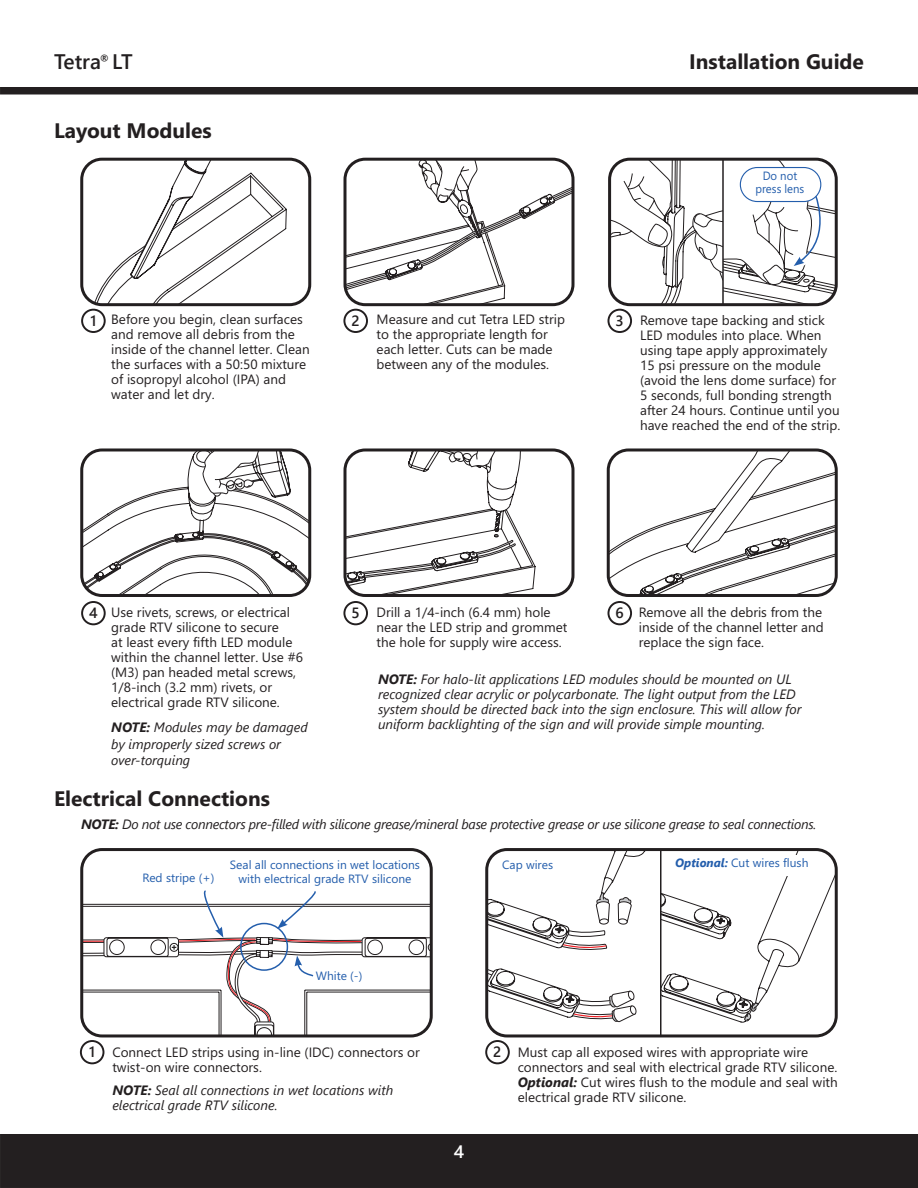
<style>
.page{position:relative;width:918px;height:1188px;background:#fff}
.page>*{position:absolute;margin:0;border:0;box-sizing:border-box;transform-origin:0 0}
.t1{font:700 21px "Segoe UI";color:#231f20}
.t2{font:600 21px "Segoe UI";color:#231f20}
.t3{font:600 18px "Segoe UI";color:#fff}
.t4{font:600 14.85px "Segoe UI";color:#231f20}
.t5{font:13.5px/15px "Segoe UI";color:#231f20}
.t6{font:italic 13.5px/15px "Segoe UI";color:#231f20}
.t7{font:italic 13.5px "Segoe UI";letter-spacing:-.02em;color:#231f20}
.t8{font:12px "Segoe UI";color:#245eac}
.t9{font:12px/13.5px "Segoe UI";color:#245eac;text-align:center;scale:.94 1}
.s1{font-weight:700}
.s2{font-weight:700;font-style:italic}
</style>
<div class="page">
<div style="left:0;top:1134px;width:918px;height:54px;background:#231f20"></div>
<div style="left:0;top:87px;width:918px;height:7px;background:#231f20"></div>
<svg style="left:84px;top:159px;width:226px;height:146px"></svg>
<div style="left:80px;top:158px;width:231px;height:148px;border:3px solid #231f20;border-radius:20px"></div>
<svg style="left:345px;top:159px;width:228px;height:146px"></svg>
<div style="left:344px;top:158px;width:230px;height:148px;border:3px solid #231f20;border-radius:20px"></div>
<div style="left:608px;top:158px;width:230px;height:148px;border:3px solid #231f20;border-radius:20px"></div>
<svg style="left:610px;top:159px;width:226px;height:146px"></svg>
<div style="left:740px;top:168px;width:81px;height:34px;background:#fff;border-radius:17px"></div>
<div style="left:740px;top:167px;width:81px;height:35px;border:1px solid #245eac;border-radius:17px"></div>
<svg style="left:84px;top:452px;width:226px;height:143px"></svg>
<div style="left:80px;top:448px;width:231px;height:149px;border:3px solid #231f20;border-radius:20px"></div>
<svg style="left:345px;top:452px;width:228px;height:143px"></svg>
<div style="left:344px;top:448px;width:230px;height:149px;border:3px solid #231f20;border-radius:20px"></div>
<svg style="left:608px;top:452px;width:226px;height:143px"></svg>
<div style="left:607px;top:448px;width:231px;height:149px;border:3px solid #231f20;border-radius:20px"></div>
<div style="left:80px;top:848px;width:353px;height:189px;border:3px solid #231f20;border-radius:20px"></div>
<svg style="left:82px;top:889px;width:349px;height:147px"></svg>
<div style="left:240px;top:923px;width:48px;height:48px;border:2px solid #245eac;border-radius:50%"></div>
<svg style="left:489px;top:852px;width:345px;height:184px"></svg>
<div style="left:485px;top:848px;width:353px;height:189px;border:3px solid #231f20;border-radius:20px"></div>
<div style="left:675px;top:855px;width:135px;height:21px;background:#fff"></div>
<div style="left:81px;top:309px;width:25px;height:24px;border:2px solid #231f20;border-radius:50%"></div>
<div style="left:81px;top:601px;width:25px;height:24px;border:2px solid #231f20;border-radius:50%"></div>
<div style="left:80px;top:1040px;width:24px;height:24px;border:2px solid #231f20;border-radius:50%"></div>
<div style="left:485px;top:1040px;width:25px;height:24px;border:2px solid #231f20;border-radius:50%"></div>
<div style="left:343px;top:309px;width:25px;height:24px;border:2px solid #231f20;border-radius:50%"></div>
<div style="left:343px;top:601px;width:25px;height:24px;border:2px solid #231f20;border-radius:50%"></div>
<div style="left:608px;top:309px;width:24px;height:24px;border:2px solid #231f20;border-radius:50%"></div>
<div style="left:608px;top:601px;width:24px;height:24px;border:2px solid #231f20;border-radius:50%"></div>
<h1 class="t2" style="left:54px;top:42px;width:80px">Tetra<sup>®</sup> LT</h1>
<h1 class="t1" style="left:689px;top:42px;width:176px">Installation Guide</h1>
<p class="t1" style="left:54px;top:111px;width:159px">Layout Modules</p>
<p class="t9" style="left:755px;top:168px;width:54px">Do not press lens</p>
<p class="t4" style="left:90px;top:306px;width:7px">1</p>
<p class="t5" style="left:111px;top:311px;width:200px">Before you begin, clean surfaces and remove all debris from the inside of the channel letter. Clean the surfaces with a 50:50 mixture of isopropyl alcohol (IPA) and water and let dry.</p>
<p class="t4" style="left:352px;top:306px;width:10px">2</p>
<p class="t5" style="left:377px;top:311px;width:190px">Measure and cut Tetra LED strip to the appropriate length for each letter. Cuts can be made between any of the modules.</p>
<p class="t5" style="left:640px;top:312px;width:202px">Remove tape backing and stick<br>LED modules into place. When using tape apply approximately<br>15 psi pressure on the module (avoid the lens dome surface) for<br>5 seconds, full bonding strength after 24 hours. Continue until you have reached the end of the strip.</p>
<p class="t4" style="left:616px;top:306px;width:10px">3</p>
<p class="t4" style="left:89px;top:599px;width:10px">4</p>
<p class="t5" style="left:111px;top:603px;width:193px">Use rivets, screws, or electrical grade RTV silicone to secure<br>at least every fifth LED module within the channel letter. Use #6 (M3) pan headed metal screws,<br>1/8-inch (3.2 mm) rivets, or electrical grade RTV silicone.</p>
<p class="t6" style="left:111px;top:717px;width:198px;line-height:16.5px"><span class="s1">NOTE:</span> Modules may be damaged by improperly sized screws or over-torquing</p>
<p class="t4" style="left:352px;top:599px;width:10px">5</p>
<p class="t5" style="left:377px;top:603px;width:192px">Drill a 1/4-inch (6.4 mm) hole near the LED strip and grommet the hole for supply wire access.</p>
<p class="t5" style="left:639px;top:603px;width:186px;text-align:justify">Remove all the debris from the inside of the channel letter and replace the sign face.</p>
<p class="t6" style="left:378px;top:670px;width:425px"><span class="s1">NOTE:</span> For halo-lit applications LED modules should be mounted on UL recognized clear acrylic or polycarbonate. The light output from the LED system should be directed back into the sign enclosure. This will allow for uniform backlighting of the sign and will provide simple mounting.</p>
<p class="t4" style="left:616px;top:599px;width:10px">6</p>
<p class="t1" style="left:54px;top:779px;width:217px">Electrical Connections</p>
<p class="t7" style="left:81px;top:812px;width:737px"><span class="s1">NOTE:</span> Do not use connectors pre-filled with silicone grease/mineral base protective grease or use silicone grease to seal connections.</p>
<p class="t8" style="left:143px;top:867px;width:73px">Red stripe (+)</p>
<p class="t8" style="left:230px;top:854px;width:192px">Seal all connections in wet locations</p>
<p class="t8" style="left:502px;top:853px;width:52px">Cap wires</p>
<p class="t8" style="left:675px;top:851px;width:135px"><span class="s2">Optional:</span> Cut wires flush</p>
<p class="t8" style="left:238px;top:867px;width:175px">with electrical grade RTV silicone</p>
<p class="t8" style="left:316px;top:965px;width:48px">White (-)</p>
<p class="t4" style="left:89px;top:1038px;width:7px">1</p>
<p class="t4" style="left:493px;top:1038px;width:10px">2</p>
<p class="t5" style="left:112px;top:1043px;width:309px">Connect LED strips using in-line (IDC) connectors or twist-on wire connectors.</p>
<p class="t6" style="left:112px;top:1081px;width:282px"><span class="s1">NOTE:</span> Seal all connections in wet locations with electrical grade RTV silicone.</p>
<h2 class="t3" style="left:454px;top:1135px;width:12px">4</h2>
<p class="t5" style="left:518px;top:1043px;width:322px">Must cap all exposed wires with appropriate wire connectors and seal with electrical grade RTV silicone.<br><span class="s2">Optional:</span> Cut wires flush to the module and seal with electrical grade RTV silicone.</p>
</div>
